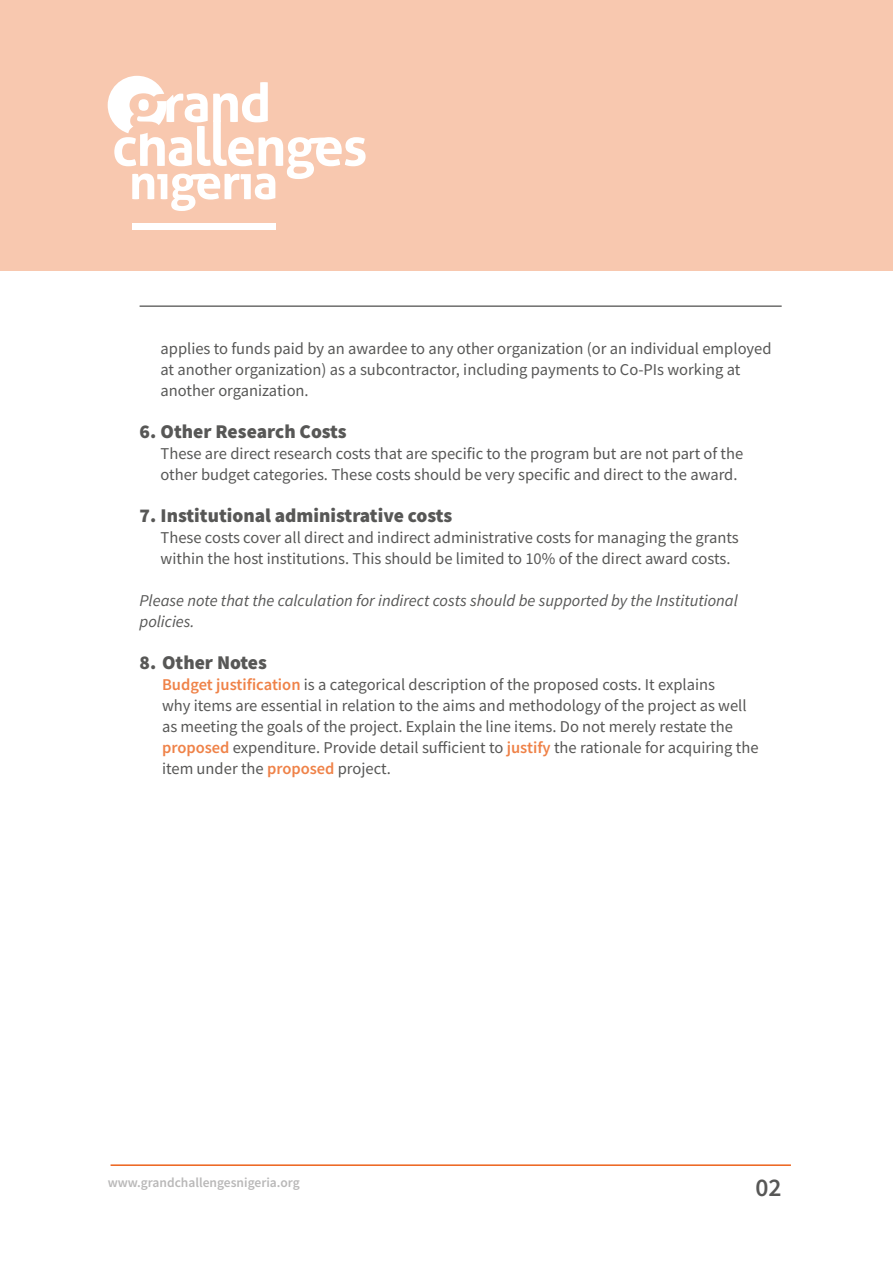
<style>
.page{position:relative;width:893px;height:1263px;background:#fff}
.page>*{position:absolute;margin:0;border:0;box-sizing:border-box;transform-origin:0 0}
.t1{font:600 25.5px "Source Sans Pro";color:#575756}
.t2{font:900 19.5px "Source Sans Pro";color:#575756}
.t3{font:16.5px/21px "Source Sans Pro";color:#575756}
.t4{font:italic 16.5px/21px "Source Sans Pro";color:#575756}
.t5{font:600 13.5px "Source Sans Pro";color:#b9b8b8}
.s1{font-weight:600;color:#ef8248}
</style>
<div class="page">
<hr style="left:111px;top:1164px;width:680px;height:2px;background:#ec621a">
<div style="left:0;top:0;width:893px;height:270px;background:#f8c8af"></div>
<svg style="left:108px;top:76px;width:258px;height:135px"></svg>
<div style="left:132px;top:224px;width:143px;height:6px;background:#fff"></div>
<hr style="left:140px;top:305px;width:642px;height:2px;background:#6d6d6c">
<p class="t3" style="left:161px;top:338px;width:612px">applies to funds paid by an awardee to any other organization (or an individual employed at another organization) as a subcontractor, including payments to Co-PIs working at another organization.</p>
<p class="t2" style="left:140px;top:419px;width:209px">6. Other Research Costs</p>
<p class="t3" style="left:161px;top:443px;width:584px">These are direct research costs that are specific to the program but are not part of the other budget categories. These costs should be very specific and direct to the award.</p>
<p class="t2" style="left:140px;top:503px;width:314px">7. Institutional administrative costs</p>
<p class="t3" style="left:161px;top:527px;width:580px">These costs cover all direct and indirect administrative costs for managing the grants within the host institutions. This should be limited to 10% of the direct award costs.</p>
<p class="t4" style="left:140px;top:590px;width:600px">Please note that the calculation for indirect costs should be supported by the Institutional policies.</p>
<p class="t2" style="left:140px;top:650px;width:129px">8. Other Notes</p>
<p class="t3" style="left:162px;top:674px;width:598px"><span class="s1">Budget justification</span> is a categorical description of the proposed costs. It explains<br>why items are essential in relation to the aims and methodology of the project as well as meeting the goals of the project. Explain the line items. Do not merely restate the <span class="s1">proposed</span> expenditure. Provide detail sufficient to <span class="s1">justify</span> the rationale for acquiring the item under the <span class="s1">proposed</span> project.</p>
<p class="t5" style="left:108px;top:1174px;width:194px">www.grandchallengesnigeria.org</p>
<h1 class="t1" style="left:755px;top:1171px;width:28px">02</h1>
</div>
